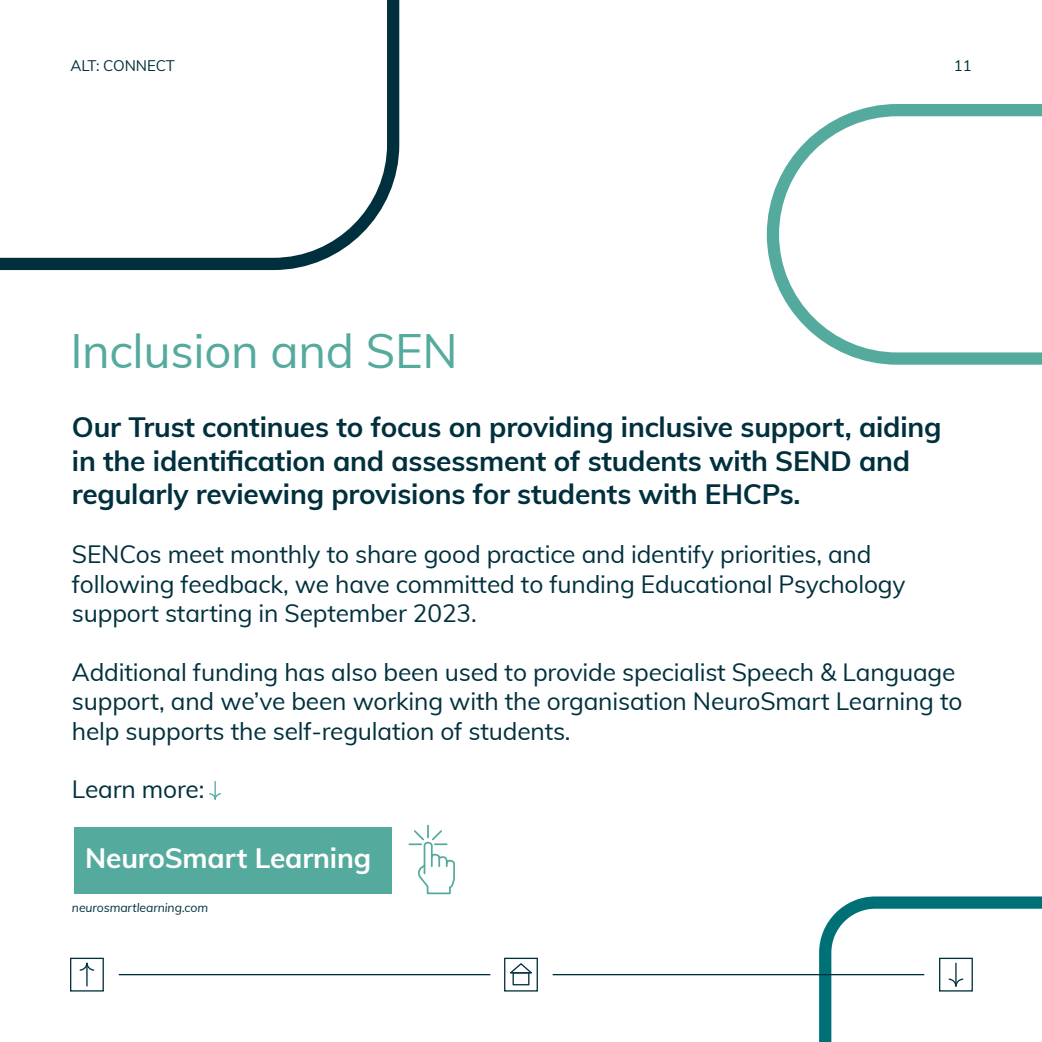
<style>
.page{position:relative;width:1042px;height:1042px;background:#fff}
.page>*{position:absolute;margin:0;border:0;box-sizing:border-box;transform-origin:0 0}
.t1{font:47.25px "Muli";letter-spacing:-.005em;color:#55aa9e}
.t2{font:700 28px/33.6px "Muli";letter-spacing:-.005em;color:#00303d}
.t3{font:700 28px "Muli";letter-spacing:-.005em;color:#fff}
.t4{font:24.5px/29.4px "Muli";letter-spacing:-.005em;color:#00303d}
.t5{font:15.05px "Muli";letter-spacing:-.005em;color:#00303d}
.t6{font:italic 12.25px "Muli";letter-spacing:-.005em;color:#00303d}
</style>
<div class="page">
<svg style="left:0;top:0;width:400px;height:271px"></svg>
<svg style="left:209px;top:781px;width:12px;height:19px"></svg>
<div style="left:74px;top:827px;width:317px;height:66px;background:#55aa9e"></div>
<svg style="left:409px;top:825px;width:46px;height:70px"></svg>
<svg style="left:766px;top:104px;width:276px;height:261px"></svg>
<hr style="left:119px;top:974px;width:371px;height:1px;background:#00303d">
<hr style="left:552px;top:974px;width:372px;height:1px;background:#00303d">
<svg style="left:813px;top:896px;width:229px;height:146px"></svg>
<div style="left:939px;top:957px;width:34px;height:34px;border:1px solid #00303d"></div>
<hr style="left:86px;top:963px;width:2px;height:23px;background:#00303d">
<svg style="left:79px;top:962px;width:16px;height:9px"></svg>
<div style="left:70px;top:957px;width:34px;height:34px;border:1px solid #00303d"></div>
<div style="left:504px;top:957px;width:34px;height:34px;border:1px solid #00303d"></div>
<div style="left:512px;top:972px;width:17px;height:13px;border:1px solid #00303d"></div>
<svg style="left:510px;top:963px;width:22px;height:11px"></svg>
<p class="t5" style="left:70px;top:55px;width:106px">ALT: CONNECT</p>
<p class="t5" style="left:954px;top:55px;width:19px">11</p>
<h1 class="t1" style="left:70px;top:316px;width:389px">Inclusion and SEN</h1>
<p class="t2" style="left:72px;top:409px;width:871px">Our Trust continues to focus on providing inclusive support, aiding in the identification and assessment of students with SEND and regularly reviewing provisions for students with EHCPs.</p>
<p class="t4" style="left:72px;top:538px;width:835px">SENCos meet monthly to share good practice and identify priorities, and following feedback, we have committed to funding Educational Psychology support starting in September 2023.</p>
<p class="t4" style="left:72px;top:656px;width:892px">Additional funding has also been used to provide specialist Speech &amp; Language support, and we’ve been working with the organisation NeuroSmart Learning to help supports the self-regulation of students.</p>
<p class="t4" style="left:72px;top:774px;width:134px">Learn more:</p>
<p class="t3" style="left:85px;top:838px;width:287px">NeuroSmart Learning</p>
<p class="t6" style="left:72px;top:898px;width:138px">neurosmartlearning.com</p>
</div>
